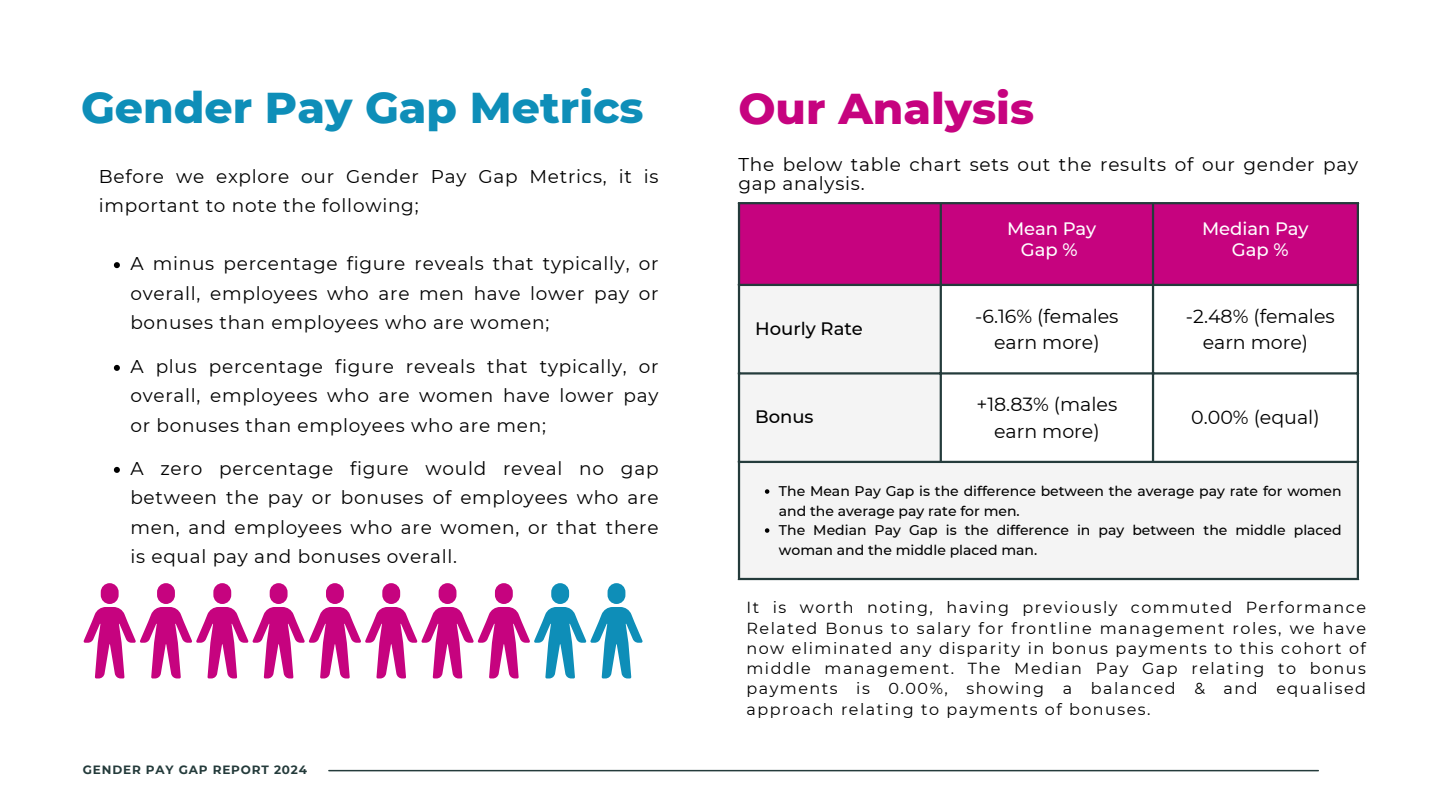
<style>
.page{position:relative;width:1440px;height:810px;background:#fff}
.page>*{position:absolute;margin:0;border:0;box-sizing:border-box;transform-origin:0 0}
.t1{font:800 44px "Montserrat";color:#0e8eb8}
.t2{font:800 44px "Montserrat";color:#c6037f}
.t3{font:19px/26.2px "Montserrat";color:#000;text-align:center}
.t4{font:18.5px/29.2px "Montserrat";letter-spacing:.04em;color:#000;text-align:justify}
.t5{font:500 18px "Montserrat";letter-spacing:-.005em;color:#fff}
.t6{font:500 18px "Montserrat";color:#000}
.t7{font:16px/20.3px "Montserrat";letter-spacing:.095em;color:#000;text-align:justify}
.t8{font:500 14px/19.5px "Montserrat";color:#000}
.t9{font:700 12px "Montserrat";letter-spacing:.07em;color:#243b3b}
</style>
<div class="page">
<hr style="left:329px;top:770px;width:989px;height:1px;background:#243b3b">
<svg style="left:84px;top:583px;width:277px;height:95px"></svg>
<svg style="left:534px;top:583px;width:109px;height:95px"></svg>
<div style="left:740px;top:204px;width:617px;height:80px;background:#c6037f"></div>
<svg style="left:740px;top:286px;width:617px;height:292px;fill:#f4f4f4"></svg>
<svg style="left:765px;top:489px;width:4px;height:5px"></svg>
<svg style="left:765px;top:528px;width:4px;height:5px"></svg>
<hr style="left:738px;top:204px;width:2px;height:374px;background:#243b3b">
<hr style="left:940px;top:204px;width:2px;height:257px;background:#243b3b">
<hr style="left:1152px;top:204px;width:2px;height:257px;background:#243b3b">
<hr style="left:1357px;top:204px;width:2px;height:374px;background:#243b3b">
<hr style="left:738px;top:202px;width:621px;height:2px;background:#243b3b">
<hr style="left:738px;top:284px;width:621px;height:2px;background:#243b3b">
<hr style="left:738px;top:372px;width:621px;height:3px;background:#243b3b">
<hr style="left:738px;top:461px;width:621px;height:2px;background:#243b3b">
<hr style="left:738px;top:578px;width:621px;height:2px;background:#243b3b">
<svg style="left:114px;top:262px;width:6px;height:6px"></svg>
<svg style="left:114px;top:365px;width:6px;height:6px"></svg>
<svg style="left:114px;top:467px;width:6px;height:6px"></svg>
<p class="t1" style="left:81px;top:81px;width:564px">Gender Pay Gap Metrics</p>
<p class="t4" style="left:99px;top:161px;width:561px">Before we explore our Gender Pay Gap Metrics, it is important to note the following;</p>
<p class="t4" style="left:130px;top:249px;width:530px">A minus percentage figure reveals that typically, or overall, employees who are men have lower pay or bonuses than employees who are women;</p>
<p class="t4" style="left:130px;top:352px;width:530px">A plus percentage figure reveals that typically, or overall, employees who are women have lower pay or bonuses than employees who are men;</p>
<p class="t4" style="left:130px;top:454px;width:530px">A zero percentage figure would reveal no gap between the pay or bonuses of employees who are men, and employees who are women, or that there is equal pay and bonuses overall.</p>
<p class="t9" style="left:83px;top:763px;width:226px">GENDER PAY GAP REPORT 2024</p>
<p class="t2" style="left:738px;top:81px;width:297px">Our Analysis</p>
<p class="t4" style="left:738px;top:155px;width:621px;line-height:18.8px">The below table chart sets out the results of our gender pay gap analysis.</p>
<p class="t6" style="left:755px;top:317px;width:109px">Hourly Rate</p>
<h2 class="t6" style="left:755px;top:406px;width:60px">Bonus</h2>
<h1 class="t5" style="left:1007px;top:218px;width:91px">Mean Pay</h1>
<h2 class="t5" style="left:1021px;top:239px;width:58px">Gap %</h2>
<p class="t5" style="left:1202px;top:218px;width:108px">Median Pay</p>
<p class="t5" style="left:1232px;top:239px;width:58px">Gap %</p>
<p class="t3" style="left:975px;top:303px;width:145px">-6.16% (females earn more)</p>
<h1 class="t3" style="left:1186px;top:303px;width:150px">-2.48% (females earn more)</h1>
<p class="t3" style="left:976px;top:391px;width:142px">+18.83% (males earn more)</p>
<p class="t3" style="left:1191px;top:404px;width:130px">0.00% (equal)</p>
<p class="t8" style="left:779px;top:481px;width:564px">The Mean Pay Gap is the difference between the average pay rate for women and the average pay rate for men.</p>
<p class="t8" style="left:779px;top:520px;width:564px">The Median Pay Gap is the difference in pay between the middle placed woman and the middle placed man.</p>
<h3 class="t7" style="left:746px;top:597px;width:621px">It is worth noting, having previously commuted Performance Related Bonus to salary for frontline management roles, we have now eliminated any disparity in bonus payments to this cohort of middle management. The Median Pay Gap relating to bonus payments is 0.00%, showing a balanced &amp; and equalised approach relating to payments of bonuses.</h3>
</div>
